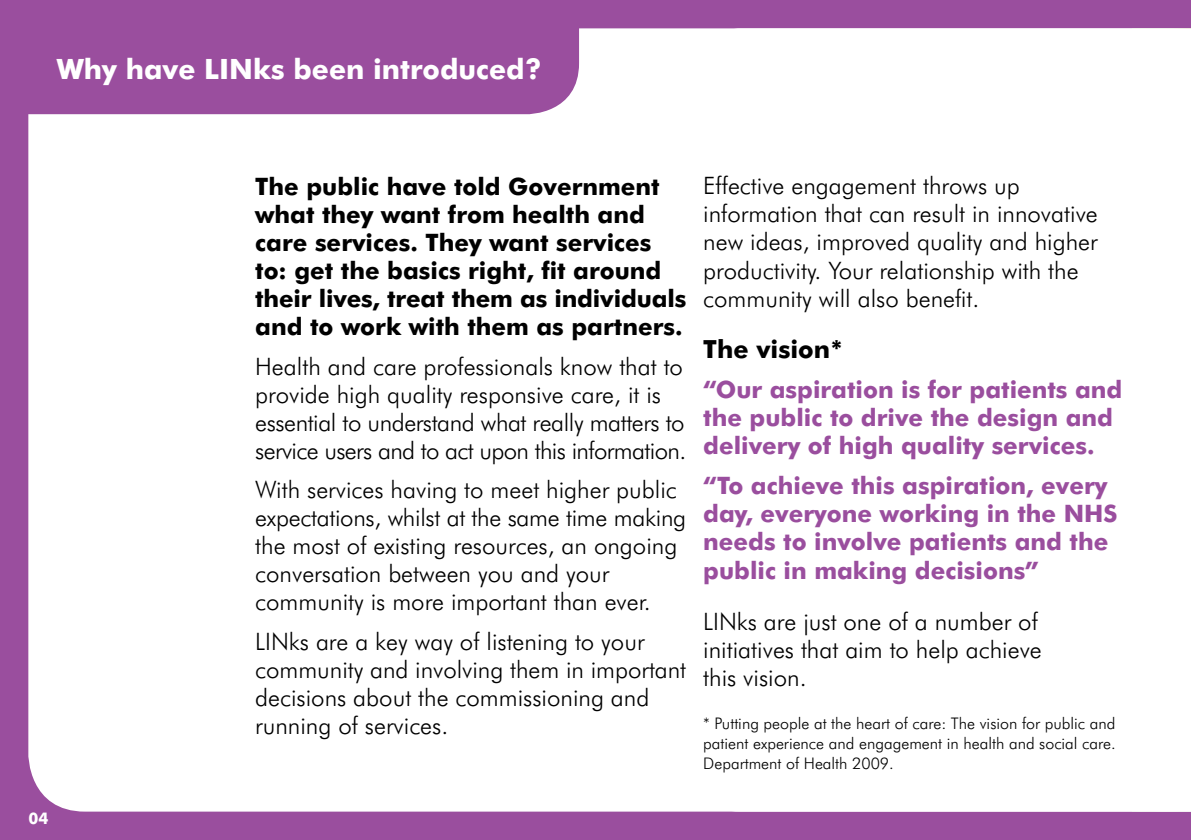
<style>
.page{position:relative;width:1191px;height:840px;background:#fff}
.page>*{position:absolute;margin:0;border:0;box-sizing:border-box;transform-origin:0 0}
.t1{font:700 28px "Futura BT";color:#fff}
.t2{font:700 25px "Futura BT";color:#000}
.t3{font:300 24px/28px "Futura BT";color:#000}
.t4{font:700 24px/28.4px "Futura BT";color:#9a4e9e}
.t5{font:700 24px/28px "Futura BT";color:#000}
.t6{font:300 24px/28px "Futura BT";letter-spacing:-.02em;color:#000}
.t7{font:300 16px/20px "Futura BT";color:#000;text-align:justify}
.t8{font:700 16px "Futura BT";color:#fff}
</style>
<div class="page">
<div style="left:0;top:0;width:1191px;height:839px;background:#9a4e9e"></div>
<div style="left:28px;top:28px;width:1163px;height:783px;background:#fff"></div>
<svg style="left:28px;top:28px;width:551px;height:86px"></svg>
<p class="t1" style="left:57px;top:52px;width:486px">Why have LINks been introduced?</p>
<p class="t8" style="left:28px;top:808px;width:21px">04</p>
<p class="t5" style="left:255px;top:172px;width:432px">The public have told Government what they want from health and care services. They want services to: get the basics right, fit around their lives, treat them as individuals and to work with them as partners.</p>
<p class="t6" style="left:255px;top:352px;width:432px">Health and care professionals know that to provide high quality responsive care, it is essential to understand what really matters to service users and to act upon this information.</p>
<p class="t3" style="left:255px;top:475px;width:432px">With services having to meet higher public expectations, whilst at the same time making the most of existing resources, an ongoing conversation between you and your community is more important than ever.</p>
<p class="t3" style="left:255px;top:626px;width:432px">LINks are a key way of listening to your community and involving them in important decisions about the commissioning and running of services.</p>
<p class="t3" style="left:703px;top:171px;width:396px">Effective engagement throws up information that can result in innovative new ideas, improved quality and higher productivity. Your relationship with the community will also benefit.</p>
<p class="t2" style="left:703px;top:334px;width:141px">The vision*</p>
<p class="t4" style="left:703px;top:375px;width:421px">“Our aspiration is for patients and the public to drive the design and delivery of high quality services.</p>
<p class="t4" style="left:703px;top:471px;width:415px">“To achieve this aspiration, every day, everyone working in the NHS needs to involve patients and the public in making decisions”</p>
<p class="t3" style="left:703px;top:607px;width:340px">LINks are just one of a number of initiatives that aim to help achieve this vision.</p>
<p class="t7" style="left:703px;top:712px;width:414px">* Putting people at the heart of care: The vision for public and patient experience and engagement in health and social care.<br>Department of Health 2009.</p>
</div>
